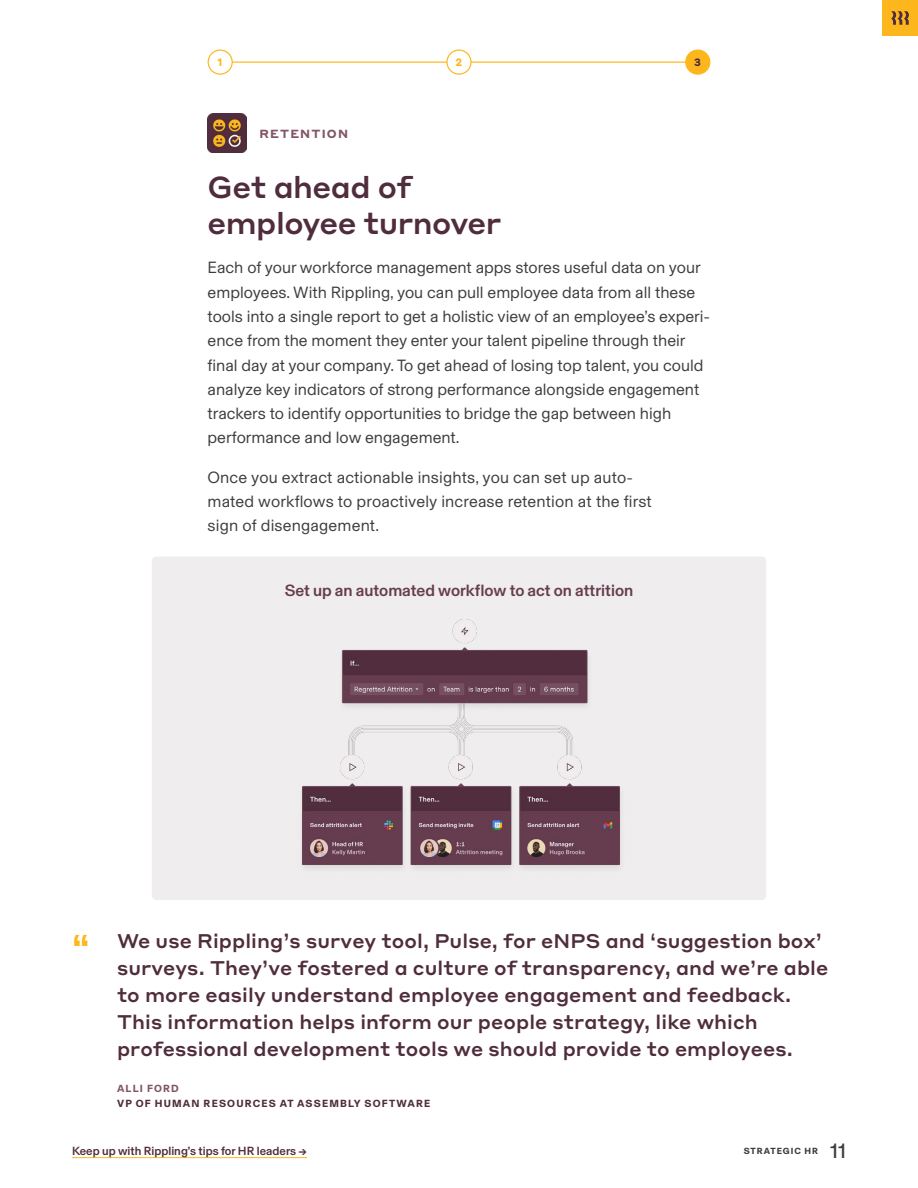
<style>
.page{position:relative;width:918px;height:1188px;background:#fff}
.page>*{position:absolute;margin:0;border:0;box-sizing:border-box;transform-origin:0 0}
.t1{font:500 30px/36px "Styrene A";letter-spacing:-.02em;color:#502d3c}
.t2{font:21px "Basel Grotesk";color:#3e3b3b}
.Quote_v2{font:500 19.5px/27px "Styrene A";letter-spacing:.005em;color:#502d3c}
.P2{font:16.5px/24.3px "Basel Grotesk";color:#3e3b3b}
.t3{font:500 16.5px "Basel Grotesk";color:#663d4f}
.t4{font:500 12px "Basel Grotesk";letter-spacing:.005em;color:#502d3c}
.Subhead{font:700 11.7px "Styrene A";letter-spacing:.1em;color:#825568}
.Label_-_SMALL_CAPS{font:700 10.5px/15px "Basel Grotesk";letter-spacing:.11em;color:#502d3c}
.t5{font:700 10.5px "Styrene A";color:#fdb71c}
.t6{font:700 10.5px "Styrene A";color:#502d3c}
.t7{font:700 9px "Basel Grotesk";letter-spacing:.11em;color:#3e3b3b}
.s1{font-weight:700;font-size:30px;color:#fdb71c}
.s2{color:#825568}
</style>
<div class="page">
<div style="left:882px;top:0;width:36px;height:36px;background:#fdb71c"></div>
<svg style="left:891px;top:11px;width:18px;height:14px"></svg>
<hr style="left:72px;top:1157px;width:235px;height:1px;background:#fdb71c">
<img style="left:208px;top:114px;width:39px;height:39px">
<div style="left:152px;top:556px;width:614px;height:344px;background:#f0edee;border-radius:4px"></div>
<img style="left:302px;top:620px;width:319px;height:249px">
<hr style="left:214px;top:61px;width:479px;height:2px;background:#fdb71c">
<div style="left:447px;top:50px;width:24px;height:24px;background:#fff;border-radius:50%"></div>
<div style="left:446px;top:49px;width:26px;height:26px;border:1px solid #fdb71c;border-radius:50%"></div>
<div style="left:208px;top:50px;width:24px;height:24px;background:#fff;border-radius:50%"></div>
<div style="left:208px;top:49px;width:25px;height:26px;border:1px solid #fdb71c;border-radius:50%"></div>
<div style="left:686px;top:50px;width:24px;height:24px;background:#fdb71c;border-radius:50%"></div>
<div style="left:685px;top:49px;width:25px;height:26px;border:1px solid #fdb71c;border-radius:50%"></div>
<p class="t5" style="left:218px;top:53px;width:6px">1</p>
<p class="t5" style="left:455px;top:53px;width:8px">2</p>
<p class="t6" style="left:694px;top:53px;width:8px">3</p>
<p class="Subhead" style="left:260px;top:124px;width:90px">RETENTION</p>
<h2 class="t1" style="left:208px;top:167px;width:295px">Get ahead of employee turnover</h2>
<p class="P2" style="left:208px;top:255px;width:504px">Each of your workforce management apps stores useful data on your employees. With Rippling, you can pull employee data from all these tools into a single report to get a holistic view of an employee’s experi&shy;ence from the moment they enter your talent pipeline through their final day at your company. To get ahead of losing top talent, you could analyze key indicators of strong performance alongside engagement trackers to identify opportunities to bridge the gap between high performance and low engagement.</p>
<p class="P2" style="left:208px;top:464px;width:446px">Once you extract actionable insights, you can set up auto&shy;mated workflows to proactively increase retention at the first sign of disengagement.</p>
<p class="t3" style="left:285px;top:579px;width:350px">Set up an automated workflow to act on attrition</p>
<p class="Quote_v2" style="left:117px;top:926px;width:713px;text-indent:-45px"><span class="s1">“</span> We use Rippling’s survey tool, Pulse, for eNPS and ‘suggestion box’ surveys. They’ve fostered a culture of transparency, and we’re able to more easily understand employee engagement and feedback.<br>This information helps inform our people strategy, like which professional development tools we should provide to employees.</p>
<p class="Label_-_SMALL_CAPS" style="left:117px;top:1081px;width:315px"><span class="s2">ALLI FORD<br></span>VP OF HUMAN RESOURCES AT ASSEMBLY SOFTWARE</p>
<p class="t4" style="left:72px;top:1142px;width:237px">Keep up with Rippling’s tips for HR leaders →</p>
<p class="t2" style="left:830px;top:1137px;width:17px">11</p>
<p class="t7" style="left:744px;top:1145px;width:76px">STRATEGIC HR</p>
</div>
